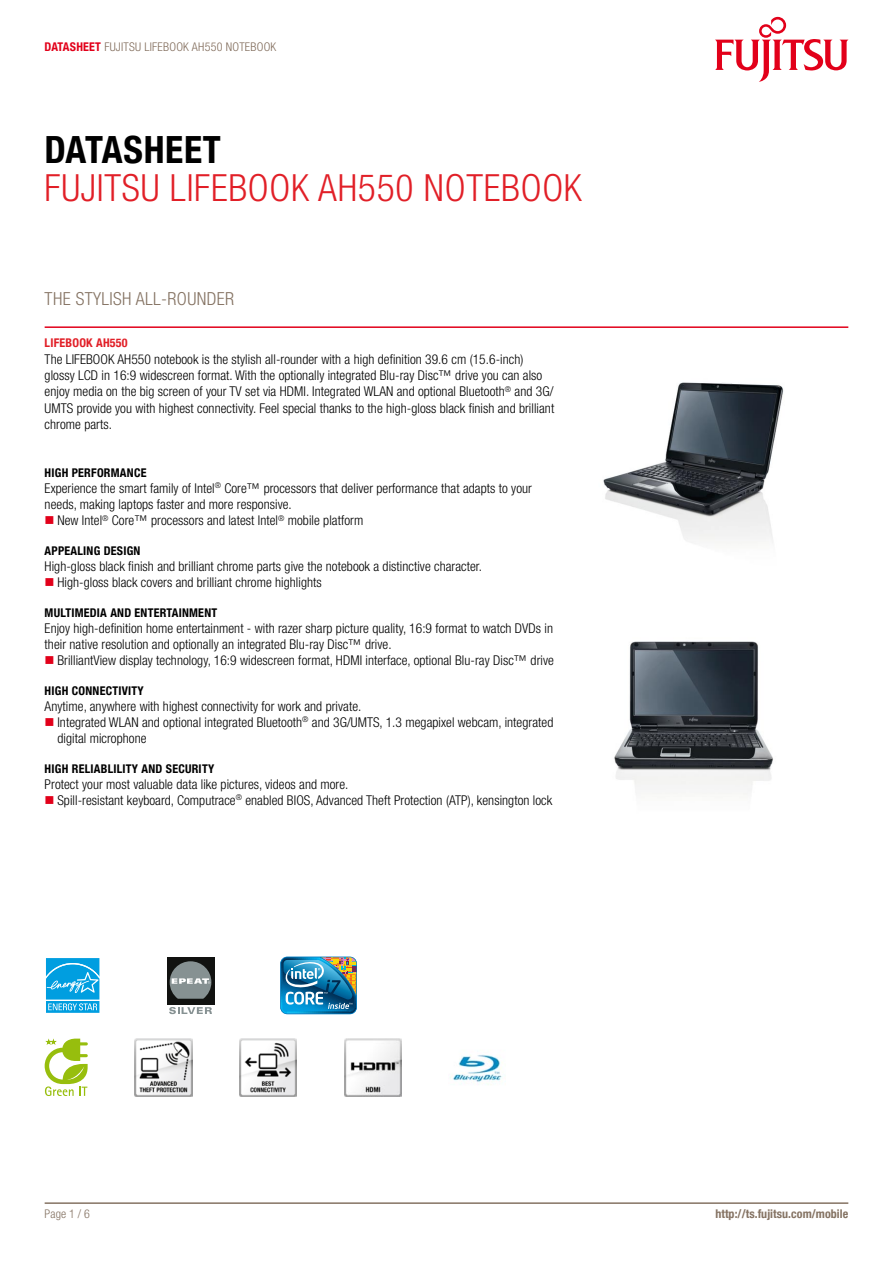
<style>
.page{position:relative;width:893px;height:1263px;background:#fff}
.page>*{position:absolute;margin:0;border:0;box-sizing:border-box;transform-origin:0 0}
.t1{font:300 condensed 37.5px "Helvetica Neue LT Com";letter-spacing:.02em;color:#e11f27}
.t2{font:700 condensed 37.5px "Helvetica Neue LT Com";letter-spacing:.02em;color:#000}
.t3{font:300 condensed 18px "Helvetica Neue LT Com";letter-spacing:.02em;color:#857363}
.t4{font:300 condensed 13.5px/16.4px "Helvetica Neue LT Com";letter-spacing:.005em;color:#000}
.t5{font:700 condensed 12px "Helvetica Neue LT Com";letter-spacing:.02em;color:#000}
.t6{font:300 condensed 12px "Helvetica Neue LT Com";letter-spacing:.02em;color:#806b5a}
.t7{font:700 condensed 12px "Helvetica Neue LT Com";letter-spacing:.005em;color:#857363}
.t8{font:700 condensed 12px "Helvetica Neue LT Com";letter-spacing:.02em;color:#e11f27}
.t9{font:300 condensed 12px "Helvetica Neue LT Com";color:#857363}
.s1{font-weight:700;color:#e2001a}
</style>
<div class="page">
<hr style="left:45px;top:1202px;width:803px;height:2px;background:#857363">
<hr style="left:45px;top:326px;width:803px;height:2px;background:#e2001a">
<svg style="left:715px;top:17px;width:133px;height:65px"></svg>
<img style="left:603px;top:382px;width:181px;height:162px">
<img style="left:614px;top:641px;width:159px;height:154px">
<svg style="left:46px;top:958px;width:54px;height:55px;background:#2eafe5"></svg>
<div style="left:167px;top:957px;width:47px;height:47px;background:#111210"></div>
<svg style="left:169px;top:1007px;width:43px;height:7px"></svg>
<svg style="left:170px;top:961px;width:41px;height:38px"></svg>
<img style="left:280px;top:957px;width:77px;height:57px">
<svg style="left:45px;top:1038px;width:43px;height:58px"></svg>
<img style="left:135px;top:1038px;width:57px;height:58px">
<img style="left:239px;top:1038px;width:58px;height:58px">
<img style="left:344px;top:1038px;width:57px;height:58px">
<img style="left:450px;top:1054px;width:53px;height:30px">
<p class="t6" style="left:45px;top:40px;width:208px"><span class="s1">DATASHEET</span> Fujitsu LIFEBOOK AH550 Notebook</p>
<h1 class="t2" style="left:45px;top:127px;width:178px">DATASHEET</h1>
<h1 class="t1" style="left:45px;top:167px;width:460px">Fujitsu LIFEBOOK AH550 Notebook</h1>
<h2 class="t3" style="left:45px;top:288px;width:10px">The</h2>
<h2 class="t3" style="left:76px;top:288px;width:160px">stylish all-rounder</h2>
<p class="t8" style="left:45px;top:336px;width:85px">LIFEBOOK AH550</p>
<p class="t4" style="left:45px;top:351px;width:511px">The LIFEBOOK AH550 notebook is the stylish all-rounder with a high definition 39.6 cm (15.6-inch) glossy LCD in 16:9 widescreen format. With the optionally integrated Blu-ray Disc™ drive you can also enjoy media on the big screen of your TV set via HDMI. Integrated WLAN and optional Bluetooth<sup>®</sup> and 3G/ UMTS provide you with highest connectivity. Feel special thanks to the high-gloss black finish and brilliant chrome parts.</p>
<p class="t5" style="left:45px;top:465px;width:103px">HIGH PERFORMANCE</p>
<p class="t4" style="left:45px;top:480px;width:489px">Experience the smart family of Intel<sup>®</sup> Core™ processors that deliver performance that adapts to your</p>
<p class="t4" style="left:45px;top:496px;width:249px">needs, making laptops faster and more responsive.</p>
<p class="t4" style="left:57px;top:512px;width:307px">New Intel<sup>®</sup> Core™ processors and latest Intel<sup>®</sup> mobile platform</p>
<p class="t5" style="left:45px;top:543px;width:97px">APPEALI NG DESIGN</p>
<p class="t4" style="left:57px;top:558px;width:426px;text-indent:-13px">High-gloss black finish and brilliant chrome parts give the notebook a distinctive character.<br>High-gloss black covers and brilliant chrome highlights</p>
<p class="t5" style="left:45px;top:605px;width:174px">MULTIMEDIA AND ENTERTAINMENT</p>
<p class="t4" style="left:45px;top:620px;width:510px">Enjoy high-definition home entertainment - with razer sharp picture quality, 16:9 format to watch DVDs in their native resolution and optionally an integrated Blu-ray Disc™ drive.</p>
<p class="t4" style="left:57px;top:652px;width:498px">BrilliantView display technology, 16:9 widescreen format, HDMI interface, optional Blu-ray Disc™ drive</p>
<p class="t5" style="left:45px;top:683px;width:101px">HI GH CONNECTIVITY</p>
<p class="t4" style="left:57px;top:698px;width:497px;text-indent:-13px">Anytime, anywhere with highest connectivity for work and private.<br>Integrated WLAN and optional integrated Bluetooth<sup>®</sup> and 3G/UMTS, 1.3 megapixel webcam, integrated digital microphone</p>
<p class="t5" style="left:45px;top:761px;width:62px">HIGH RELIABLILI</p>
<p class="t5" style="left:126px;top:761px;width:90px">TY AND SECURITY</p>
<p class="t4" style="left:57px;top:776px;width:496px;text-indent:-13px">Protect your most valuable data like pictures, videos and more.<br>Spill-resistant keyboard, Computrace<sup>®</sup> enabled BIOS, Advanced Theft Protection (ATP), kensington lock</p>
<p class="t9" style="left:45px;top:1207px;width:47px">Page 1 / 6</p>
<p class="t7" style="left:715px;top:1207px;width:134px">HTTP://TS.FUJITSU.COM/MOBILE</p>
</div>
